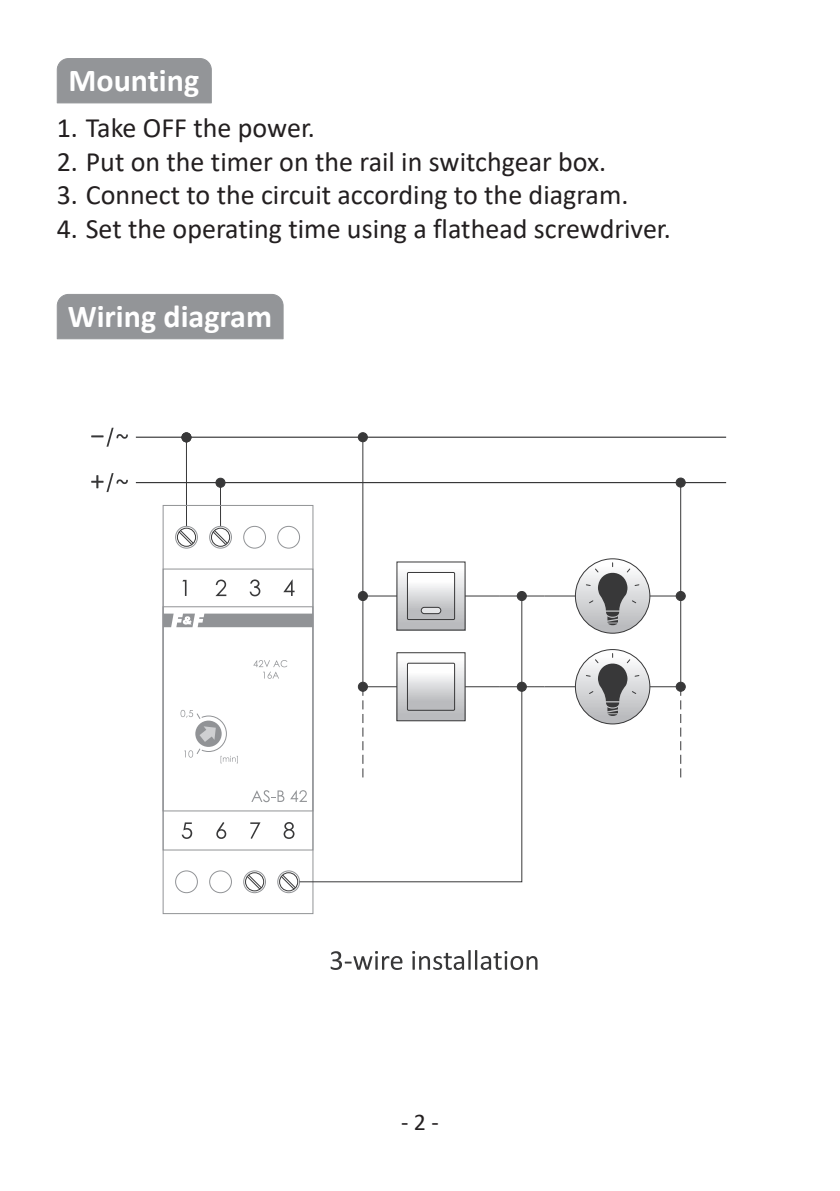
<style>
.page{position:relative;width:840px;height:1191px;background:#fff}
.page>*{position:absolute;margin:0;border:0;box-sizing:border-box;transform-origin:0 0}
.t1{font:700 32px "Calibri";color:#fff}
.t2{font:28px "Calibri";color:#231f20}
.t3{font:24px "Calibri";color:#231f20}
</style>
<div class="page">
<hr style="left:136px;top:482px;width:589px;height:1px;background:#383839">
<hr style="left:186px;top:437px;width:1px;height:89px;background:#383839">
<div style="left:182px;top:433px;width:9px;height:9px;background:#383839;border-radius:50%"></div>
<div style="left:182px;top:433px;width:9px;height:9px;border:1px solid #383839;border-radius:50%"></div>
<hr style="left:220px;top:483px;width:1px;height:43px;background:#383839">
<div style="left:216px;top:478px;width:9px;height:9px;background:#383839;border-radius:50%"></div>
<div style="left:216px;top:478px;width:9px;height:9px;border:1px solid #383839;border-radius:50%"></div>
<div style="left:163px;top:505px;width:150px;height:409px;border:1px solid #919396"></div>
<svg style="left:175px;top:526px;width:125px;height:22px"></svg>
<svg style="left:175px;top:870px;width:125px;height:23px"></svg>
<div style="left:162px;top:606px;width:151px;height:205px;border:1px solid #919396"></div>
<svg style="left:163px;top:613px;width:135px;height:14px"></svg>
<svg style="left:251px;top:790px;width:33px;height:12px"></svg>
<svg style="left:290px;top:790px;width:8px;height:12px"></svg>
<svg style="left:253px;top:660px;width:34px;height:18px"></svg>
<svg style="left:180px;top:710px;width:58px;height:53px"></svg>
<svg style="left:283px;top:579px;width:11px;height:17px"></svg>
<svg style="left:182px;top:580px;width:4px;height:16px"></svg>
<svg style="left:215px;top:579px;width:11px;height:17px"></svg>
<svg style="left:249px;top:579px;width:11px;height:17px"></svg>
<svg style="left:250px;top:822px;width:10px;height:17px"></svg>
<svg style="left:283px;top:822px;width:11px;height:17px"></svg>
<svg style="left:216px;top:822px;width:10px;height:17px"></svg>
<svg style="left:181px;top:822px;width:11px;height:17px"></svg>
<hr style="left:136px;top:436px;width:589px;height:2px;background:#383839">
<div style="left:358px;top:433px;width:9px;height:9px;background:#383839;border-radius:50%"></div>
<div style="left:358px;top:432px;width:9px;height:10px;border:1px solid #383839;border-radius:50%"></div>
<div style="left:675px;top:478px;width:9px;height:9px;background:#383839;border-radius:50%"></div>
<div style="left:675px;top:478px;width:10px;height:9px;border:1px solid #383839;border-radius:50%"></div>
<svg style="left:398px;top:572px;width:65px;height:23px"></svg>
<svg style="left:409px;top:574px;width:43px;height:21px"></svg>
<div style="left:407px;top:572px;width:47px;height:48px;border:1px solid #383839"></div>
<hr style="left:544px;top:595px;width:34px;height:1px;background:#383839">
<hr style="left:646px;top:595px;width:34px;height:1px;background:#383839">
<svg style="left:575px;top:559px;width:74px;height:74px"></svg>
<div style="left:574px;top:558px;width:76px;height:75px;border:1px solid #383839;border-radius:50%"></div>
<svg style="left:585px;top:563px;width:54px;height:62px"></svg>
<hr style="left:544px;top:686px;width:34px;height:1px;background:#383839">
<hr style="left:646px;top:686px;width:34px;height:1px;background:#383839">
<svg style="left:575px;top:649px;width:74px;height:75px"></svg>
<div style="left:574px;top:649px;width:76px;height:75px;border:1px solid #383839;border-radius:50%"></div>
<svg style="left:585px;top:653px;width:54px;height:63px"></svg>
<hr style="left:362px;top:437px;width:1px;height:250px;background:#383839">
<hr style="left:679px;top:482px;width:2px;height:205px;background:#383839">
<div style="left:358px;top:591px;width:9px;height:9px;background:#383839;border-radius:50%"></div>
<div style="left:358px;top:591px;width:9px;height:10px;border:1px solid #383839;border-radius:50%"></div>
<hr style="left:499px;top:595px;width:45px;height:1px;background:#383839">
<hr style="left:499px;top:686px;width:45px;height:1px;background:#383839">
<div style="left:675px;top:591px;width:10px;height:9px;background:#383839;border-radius:50%"></div>
<div style="left:675px;top:591px;width:10px;height:10px;border:1px solid #383839;border-radius:50%"></div>
<div style="left:675px;top:682px;width:10px;height:9px;background:#383839;border-radius:50%"></div>
<div style="left:675px;top:682px;width:10px;height:9px;border:1px solid #383839;border-radius:50%"></div>
<svg style="left:298px;top:595px;width:224px;height:287px"></svg>
<div style="left:517px;top:591px;width:9px;height:9px;background:#383839;border-radius:50%"></div>
<div style="left:517px;top:591px;width:9px;height:10px;border:1px solid #383839;border-radius:50%"></div>
<div style="left:517px;top:682px;width:9px;height:9px;background:#383839;border-radius:50%"></div>
<div style="left:517px;top:682px;width:9px;height:9px;border:1px solid #383839;border-radius:50%"></div>
<svg style="left:679px;top:689px;width:2px;height:88px"></svg>
<svg style="left:330px;top:951px;width:72px;height:19px"></svg>
<svg style="left:412px;top:950px;width:125px;height:20px"></svg>
<svg style="left:91px;top:473px;width:37px;height:19px"></svg>
<svg style="left:91px;top:428px;width:37px;height:19px"></svg>
<div style="left:57px;top:58px;width:155px;height:45px;background:#939598"></div>
<div style="left:57px;top:294px;width:226px;height:45px;background:#939598"></div>
<p class="t1" style="left:68px;top:58px;width:132px">Mounting</p>
<p class="t2" style="left:57px;top:108px;width:259px">1. Take OFF the power.</p>
<p class="t2" style="left:57px;top:142px;width:550px">2. Put on the timer on the rail in switchgear box.</p>
<p class="t2" style="left:57px;top:175px;width:573px">3. Connect to the circuit according to the diagram.</p>
<p class="t2" style="left:57px;top:209px;width:615px">4. Set the operating time using a flathead screwdriver.</p>
<p class="t1" style="left:68px;top:293px;width:206px">Wiring diagram</p>
<p class="t3" style="left:401px;top:1105px;width:39px">- 2 -</p>
</div>
